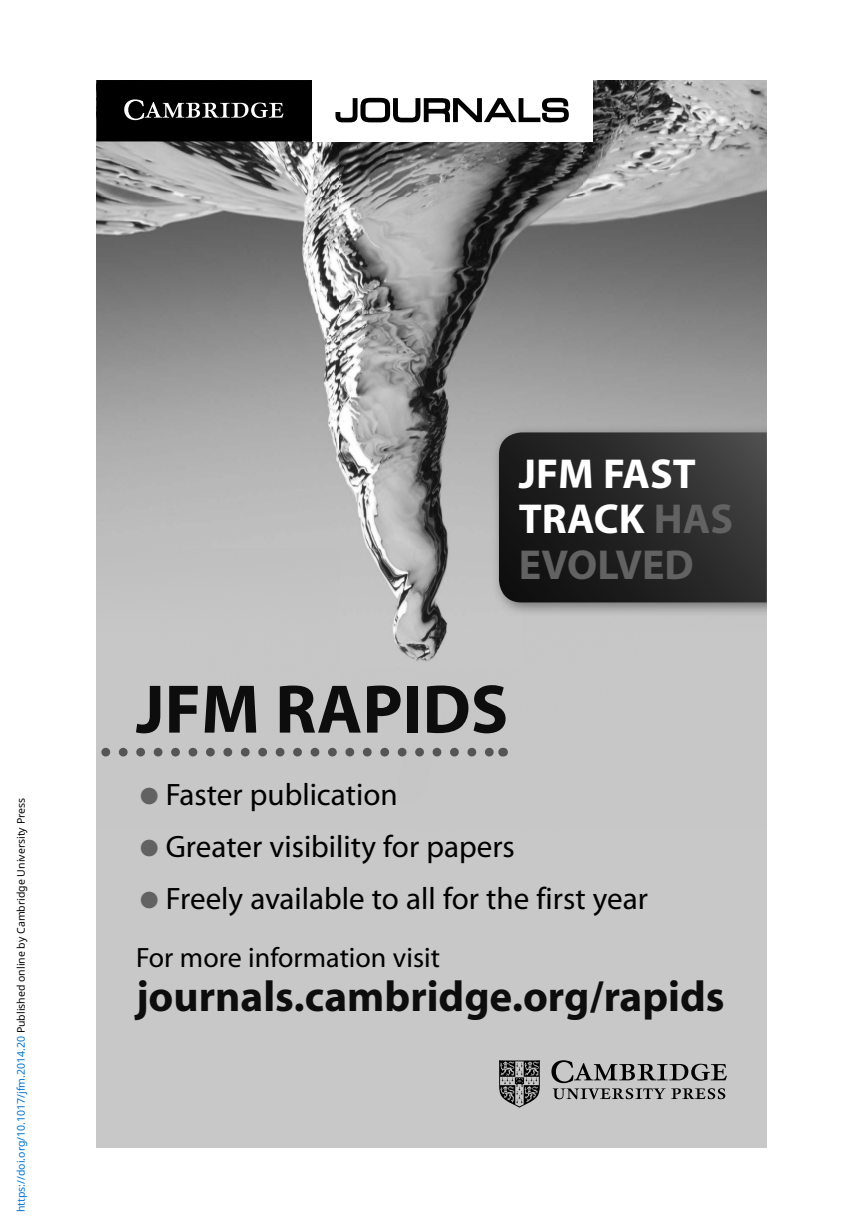
<style>
.page{position:relative;width:864px;height:1226px;background:#fff}
.page>*{position:absolute;margin:0;border:0;box-sizing:border-box;transform-origin:0 0}
.t1{font:700 69.3px "Myriad";color:#0d0d0d}
.t2{font:700 43.23px "Myriad";color:#0d0d0d}
.t3{font:700 42px/45.9px "Myriad";color:#fff}
.t4{font:30.97px "Myriad";color:#000}
.t5{font:28px "Myriad";color:#000}
.t6{font:10.5px "Noto Sans";color:#000}
.s1{color:#0172cf}
.s2{color:#626262}
</style>
<div class="page">
<div style="left:96px;top:80px;width:670px;height:1067px;background:#c8c8c8"></div>
<img style="left:96px;top:80px;width:670px;height:234px">
<img style="left:96px;top:314px;width:487px;height:117px">
<img style="left:96px;top:431px;width:395px;height:117px">
<img style="left:101px;top:548px;width:407px;height:209px">
<div style="left:96px;top:80px;width:217px;height:61px;background:#000"></div>
<svg style="left:124px;top:99px;width:159px;height:21px"></svg>
<div style="left:312px;top:80px;width:280px;height:61px;background:#fff"></div>
<svg style="left:335px;top:98px;width:233px;height:24px"></svg>
<img style="left:491px;top:425px;width:275px;height:192px">
<svg style="left:498px;top:432px;width:268px;height:170px;background:#282828"></svg>
<svg style="left:106px;top:747px;width:387px;height:9px"></svg>
<svg style="left:499px;top:1060px;width:227px;height:47px"></svg>
<p class="t6" style="left:14px;top:1212px;width:416px;rotate:-90deg"><span class="s1">https://doi.org/10.1017/jfm.2014.20</span> Published online by Cambridge University Press</p>
<h3 class="t3" style="left:518px;top:452px;width:216px">JFM FAST<br>TRACK <span class="s2">HAS<br>EVOLVED</span></h3>
<h1 class="t1" style="left:136px;top:673px;width:373px">JFM RAPIDS</h1>
<p class="t4" style="left:140px;top:779px;width:259px"><span class="s2">●</span> Faster publication</p>
<p class="t4" style="left:140px;top:831px;width:376px"><span class="s2">●</span> Greater visibility for papers</p>
<p class="t4" style="left:140px;top:883px;width:509px"><span class="s2">●</span> Freely available to all for the first year</p>
<p class="t5" style="left:136px;top:944px;width:305px">For more information visit</p>
<h2 class="t2" style="left:136px;top:973px;width:590px">journals.cambridge.org/rapids</h2>
</div>
